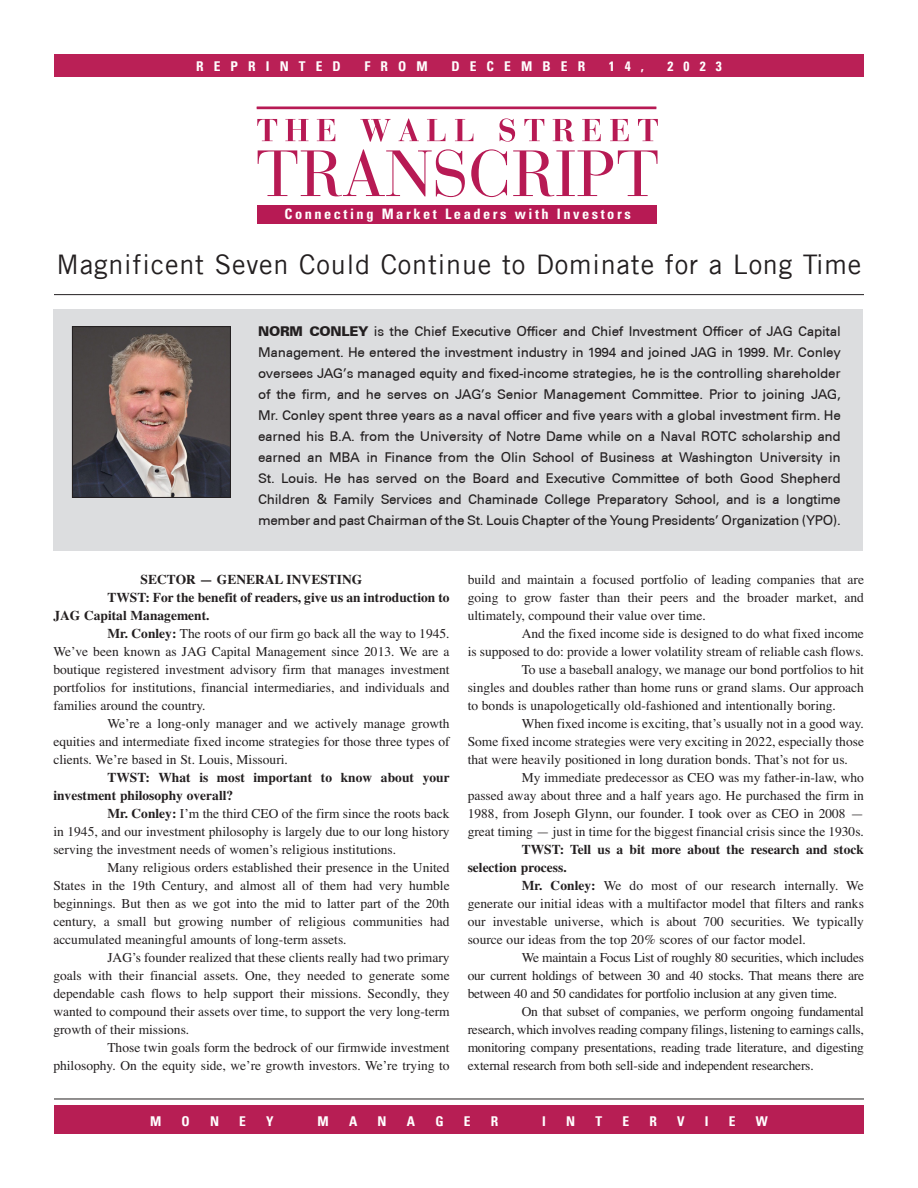
<style>
.page{position:relative;width:918px;height:1188px;background:#fff}
.page>*{position:absolute;margin:0;border:0;box-sizing:border-box;transform-origin:0 0}
.Industry{font:27px "Trade Gothic LT";letter-spacing:.03em;color:#231f20}
.t1{font:700 condensed 14.4px "Univers LT";letter-spacing:.175em;color:#fff}
.Body_Text{font:13.5px/18px "Times";color:#231f20;text-align:justify}
.Biography_1{font:500 13.5px/21px "Univers CE";letter-spacing:-.025em;color:#231f20;text-align:justify}
.Body_Text-2{font:700 13.5px/18px "Times";color:#231f20}
.t2{font:700 condensed 13.5px "Univers LT";letter-spacing:.75em;color:#fff}
.s1{font-weight:900}
.s2{font-weight:700}
</style>
<div class="page">
<div style="left:53px;top:309px;width:810px;height:242px;background:#dcdddf"></div>
<hr style="left:54px;top:294px;width:810px;height:1px;background:#231f20">
<div style="left:54px;top:1105px;width:810px;height:29px;background:#b71e54"></div>
<hr style="left:54px;top:1099px;width:810px;height:1px;background:#231f20">
<div style="left:54px;top:54px;width:810px;height:22px;background:#ba2056"></div>
<div style="left:257px;top:205px;width:399px;height:19px;background:#b71a54"></div>
<svg style="left:257px;top:119px;width:20px;height:22px"></svg>
<svg style="left:285px;top:119px;width:24px;height:22px"></svg>
<svg style="left:317px;top:119px;width:18px;height:22px"></svg>
<svg style="left:360px;top:119px;width:31px;height:23px"></svg>
<svg style="left:399px;top:118px;width:20px;height:23px"></svg>
<svg style="left:427px;top:119px;width:18px;height:22px"></svg>
<svg style="left:455px;top:119px;width:18px;height:22px"></svg>
<svg style="left:500px;top:118px;width:15px;height:24px"></svg>
<svg style="left:524px;top:119px;width:20px;height:22px"></svg>
<svg style="left:553px;top:119px;width:21px;height:23px"></svg>
<svg style="left:582px;top:119px;width:19px;height:22px"></svg>
<svg style="left:610px;top:119px;width:19px;height:22px"></svg>
<svg style="left:638px;top:119px;width:20px;height:22px"></svg>
<svg style="left:258px;top:149px;width:207px;height:48px"></svg>
<svg style="left:471px;top:149px;width:36px;height:48px"></svg>
<svg style="left:513px;top:150px;width:145px;height:46px"></svg>
<hr style="left:257px;top:107px;width:399px;height:2px;background:#b71a54">
<img style="left:74px;top:328px;width:155px;height:168px">
<div style="left:72px;top:326px;width:159px;height:172px;border:1px solid #231f20"></div>
<p class="t2" style="left:196px;top:58px;width:146px">REPRINTED</p>
<p class="t2" style="left:364px;top:58px;width:65px">FROM</p>
<p class="t2" style="left:451px;top:58px;width:135px">DECEMBER</p>
<p class="t2" style="left:609px;top:58px;width:37px">14,</p>
<p class="t2" style="left:668px;top:58px;width:56px">2023</p>
<p class="t1" style="left:284px;top:206px;width:348px">Connecting Market Leaders with Investors</p>
<p class="Industry" style="left:57px;top:249px;width:806px">Magnificent Seven Could Continue to Dominate for a Long Time</p>
<p class="Biography_1" style="left:258px;top:321px;width:584px"><span class="s1">NORM CONLEY</span> is the Chief Executive Officer and Chief Investment Officer of JAG Capital Management. He entered the investment industry in 1994 and joined JAG in 1999. Mr. Conley oversees JAG’s managed equity and fixed-income strategies, he is the controlling shareholder of the firm, and he serves on JAG’s Senior Management Committee. Prior to joining JAG, Mr. Conley spent three years as a naval officer and five years with a global investment firm. He earned his B.A. from the University of Notre Dame while on a Naval ROTC scholarship and earned an MBA in Finance from the Olin School of Business at Washington University in St. Louis. He has served on the Board and Executive Committee of both Good Shepherd Children &amp; Family Services and Chaminade College Preparatory School, and is a longtime member and past Chairman of the St. Louis Chapter of the Young Presidents’ Organization (YPO).</p>
<p class="Body_Text-2" style="left:141px;top:571px;width:223px">SECTOR — GENERAL INVESTING</p>
<p class="Body_Text-2" style="left:53px;top:589px;width:398px;text-indent:54px">TWST: For the benefit of readers, give us an introduction to<br>JAG Capital Management.</p>
<p class="Body_Text" style="left:53px;top:626px;width:398px;text-indent:54px"><span class="s2">Mr. Conley:</span> The roots of our firm go back all the way to 1945.<br>We’ve been known as JAG Capital Management since 2013. We are a boutique registered investment advisory firm that manages investment portfolios for institutions, financial intermediaries, and individuals and families around the country.</p>
<p class="Body_Text" style="left:53px;top:716px;width:398px;text-indent:54px">We’re a long-only manager and we actively manage growth equities and intermediate fixed income strategies for those three types of clients. We’re based in St. Louis, Missouri.</p>
<p class="Body_Text-2" style="left:53px;top:769px;width:398px;text-indent:54px">TWST: What is most important to know about your investment philosophy overall?</p>
<p class="Body_Text" style="left:53px;top:806px;width:398px;text-indent:54px"><span class="s2">Mr. Conley:</span> I’m the third CEO of the firm since the roots back in 1945, and our investment philosophy is largely due to our long history serving the investment needs of women’s religious institutions.</p>
<p class="Body_Text" style="left:53px;top:860px;width:398px;text-indent:54px">Many religious orders established their presence in the United States in the 19th Century, and almost all of them had very humble beginnings. But then as we got into the mid to latter part of the 20th century, a small but growing number of religious communities had accumulated meaningful amounts of long-term assets.</p>
<p class="Body_Text" style="left:53px;top:950px;width:398px;text-indent:54px">JAG’s founder realized that these clients really had two primary goals with their financial assets. One, they needed to generate some dependable cash flows to help support their missions. Secondly, they wanted to compound their assets over time, to support the very long-term growth of their missions.</p>
<p class="Body_Text" style="left:53px;top:1040px;width:398px;text-align:right">Those twin goals form the bedrock of our firmwide investment philosophy. On the equity side, we’re growth investors. We’re trying to</p>
<p class="Body_Text" style="left:468px;top:572px;width:398px">build and maintain a focused portfolio of leading companies that are going to grow faster than their peers and the broader market, and ultimately, compound their value over time.</p>
<p class="Body_Text" style="left:468px;top:626px;width:398px;text-align:right">And the fixed income side is designed to do what fixed income<br>is supposed to do: provide a lower volatility stream of reliable cash flows.</p>
<p class="Body_Text" style="left:468px;top:662px;width:398px;text-indent:54px">To use a baseball analogy, we manage our bond portfolios to hit singles and doubles rather than home runs or grand slams. Our approach to bonds is unapologetically old-fashioned and intentionally boring.</p>
<p class="Body_Text" style="left:468px;top:716px;width:398px;text-indent:54px">When fixed income is exciting, that’s usually not in a good way.<br>Some fixed income strategies were very exciting in 2022, especially those that were heavily positioned in long duration bonds. That’s not for us.</p>
<p class="Body_Text" style="left:468px;top:770px;width:398px;text-indent:54px">My immediate predecessor as CEO was my father-in-law, who passed away about three and a half years ago. He purchased the firm in 1988, from Joseph Glynn, our founder. I took over as CEO in 2008 — great timing — just in time for the biggest financial crisis since the 1930s.</p>
<p class="Body_Text-2" style="left:468px;top:841px;width:398px;text-indent:54px">TWST: Tell us a bit more about the research and stock selection process.</p>
<p class="Body_Text" style="left:468px;top:878px;width:398px;text-indent:54px"><span class="s2">Mr. Conley:</span> We do most of our research internally. We generate our initial ideas with a multifactor model that filters and ranks our investable universe, which is about 700 securities. We typically source our ideas from the top 20% scores of our factor model.</p>
<p class="Body_Text" style="left:468px;top:950px;width:398px;text-indent:54px">We maintain a Focus List of roughly 80 securities, which includes our current holdings of between 30 and 40 stocks. That means there are between 40 and 50 candidates for portfolio inclusion at any given time.</p>
<p class="Body_Text" style="left:468px;top:1004px;width:398px;text-indent:54px">On that subset of companies, we perform ongoing fundamental research, which involves reading company filings, listening to earnings calls, monitoring company presentations, reading trade literature, and digesting external research from both sell-side and independent researchers.</p>
<p class="t2" style="left:150px;top:1113px;width:13px">M</p>
<p class="t2" style="left:182px;top:1113px;width:10px">O</p>
<p class="t2" style="left:210px;top:1113px;width:11px">N</p>
<p class="t2" style="left:239px;top:1113px;width:8px">E</p>
<p class="t2" style="left:266px;top:1113px;width:9px">Y</p>
<p class="t2" style="left:318px;top:1113px;width:13px">M</p>
<p class="t2" style="left:349px;top:1113px;width:10px">A</p>
<p class="t2" style="left:378px;top:1113px;width:11px">N</p>
<p class="t2" style="left:407px;top:1113px;width:10px">A</p>
<p class="t2" style="left:435px;top:1113px;width:10px">G</p>
<p class="t2" style="left:464px;top:1113px;width:8px">E</p>
<p class="t2" style="left:491px;top:1113px;width:9px">R</p>
<p class="t2" style="left:542px;top:1113px;width:5px">I</p>
<p class="t2" style="left:566px;top:1113px;width:11px">N</p>
<p class="t2" style="left:595px;top:1113px;width:8px">T</p>
<p class="t2" style="left:622px;top:1113px;width:8px">E</p>
<p class="t2" style="left:649px;top:1113px;width:9px">R</p>
<p class="t2" style="left:677px;top:1113px;width:9px">V</p>
<p class="t2" style="left:705px;top:1113px;width:5px">I</p>
<p class="t2" style="left:729px;top:1113px;width:8px">E</p>
<p class="t2" style="left:756px;top:1113px;width:14px">W</p>
</div>
